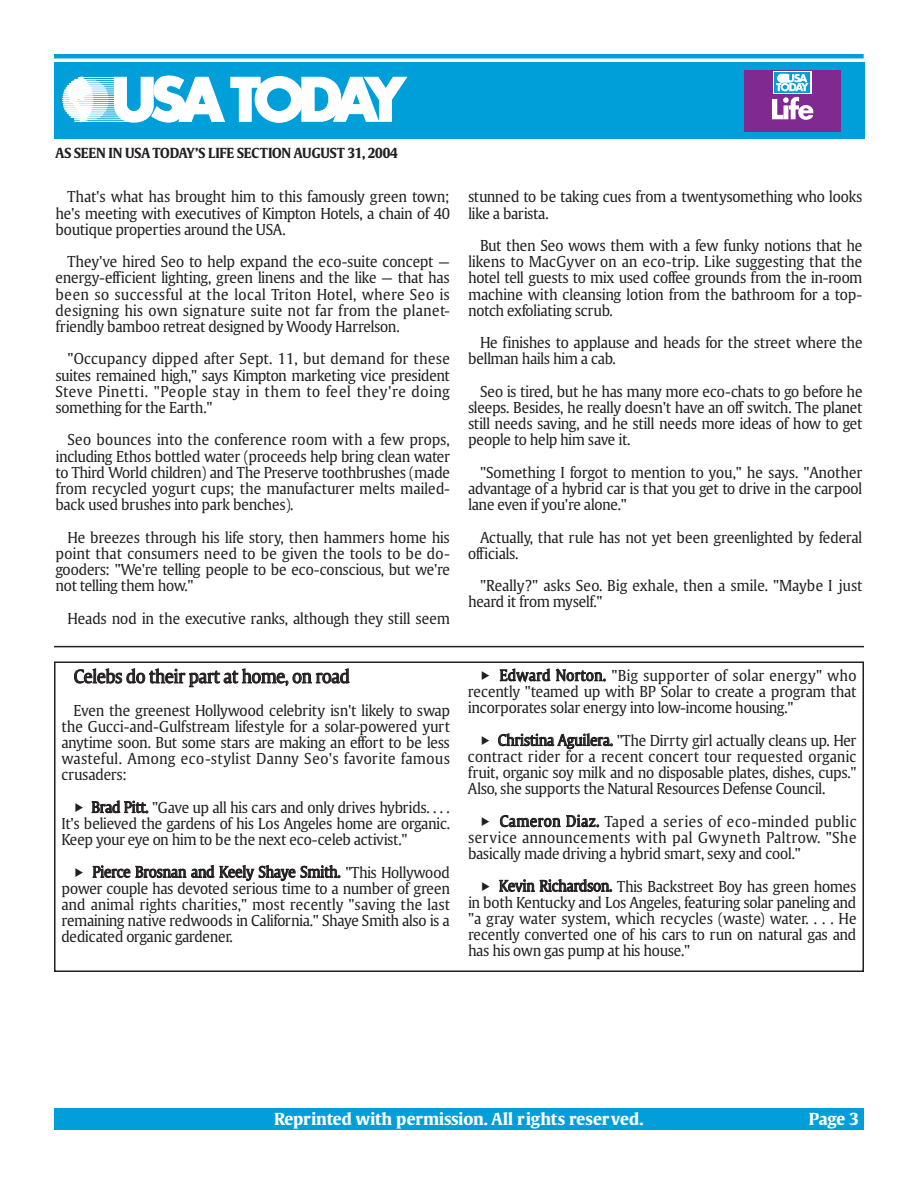
<style>
.page{position:relative;width:918px;height:1188px;background:#fff}
.page>*{position:absolute;margin:0;border:0;box-sizing:border-box;transform-origin:0 0}
.t1{font:18px "USAT Roman";letter-spacing:-.025em;color:#231f20;scale:.95 1}
.t2{font:700 16.5px "USAT Roman";letter-spacing:-.015em;color:#fff}
.t3{font:15px/16.2px "USAT Roman";letter-spacing:-.025em;color:#231f20;text-align:justify;scale:.95 1}
.t4{font:700 13.8px "USAT Roman";letter-spacing:-.015em;color:#231f20;scale:.95 1}
.s1{font-family:"USAT Pi"}
</style>
<div class="page">
<hr style="left:54px;top:54px;width:810px;height:4px;background:#009fda">
<div style="left:54px;top:62px;width:810px;height:77px;background:#009fda"></div>
<hr style="left:83px;top:77px;width:33px;height:1px;background:#fff">
<hr style="left:81px;top:79px;width:34px;height:1px;background:#fff">
<hr style="left:80px;top:81px;width:35px;height:1px;background:#fff">
<hr style="left:80px;top:83px;width:35px;height:1px;background:#fff">
<hr style="left:78px;top:85px;width:37px;height:1px;background:#fff">
<hr style="left:79px;top:87px;width:36px;height:1px;background:#fff">
<hr style="left:76px;top:90px;width:39px;height:1px;background:#fff">
<hr style="left:77px;top:92px;width:38px;height:1px;background:#fff">
<hr style="left:78px;top:94px;width:37px;height:1px;background:#fff">
<hr style="left:78px;top:96px;width:37px;height:1px;background:#fff">
<hr style="left:76px;top:98px;width:39px;height:1px;background:#fff">
<hr style="left:78px;top:100px;width:37px;height:1px;background:#fff">
<hr style="left:77px;top:102px;width:38px;height:1px;background:#fff">
<hr style="left:77px;top:104px;width:39px;height:1px;background:#fff">
<hr style="left:85px;top:106px;width:31px;height:1px;background:#fff">
<hr style="left:85px;top:108px;width:31px;height:1px;background:#fff">
<hr style="left:87px;top:110px;width:30px;height:1px;background:#fff">
<hr style="left:88px;top:113px;width:30px;height:1px;background:#fff">
<hr style="left:86px;top:115px;width:34px;height:1px;background:#fff">
<hr style="left:84px;top:117px;width:38px;height:1px;background:#fff">
<hr style="left:83px;top:119px;width:41px;height:1px;background:#fff">
<hr style="left:84px;top:121px;width:44px;height:1px;background:#fff">
<hr style="left:65px;top:89px;width:27px;height:2px;background:#fff">
<hr style="left:64px;top:91px;width:28px;height:2px;background:#fff">
<hr style="left:64px;top:93px;width:28px;height:2px;background:#fff">
<hr style="left:64px;top:104px;width:29px;height:2px;background:#fff">
<hr style="left:64px;top:106px;width:28px;height:2px;background:#fff">
<hr style="left:65px;top:108px;width:27px;height:2px;background:#fff">
<hr style="left:70px;top:83px;width:32px;height:2px;background:#fff">
<hr style="left:68px;top:85px;width:36px;height:2px;background:#fff">
<hr style="left:66px;top:87px;width:39px;height:2px;background:#fff">
<hr style="left:63px;top:96px;width:45px;height:1px;background:#fff">
<hr style="left:63px;top:98px;width:45px;height:1px;background:#fff">
<hr style="left:63px;top:100px;width:45px;height:1px;background:#fff">
<hr style="left:63px;top:102px;width:45px;height:1px;background:#fff">
<hr style="left:66px;top:110px;width:39px;height:2px;background:#fff">
<hr style="left:68px;top:112px;width:36px;height:2px;background:#fff">
<hr style="left:70px;top:114px;width:32px;height:2px;background:#fff">
<hr style="left:71px;top:116px;width:29px;height:2px;background:#fff">
<svg style="left:113px;top:75px;width:295px;height:48px"></svg>
<svg style="left:67px;top:77px;width:32px;height:46px"></svg>
<div style="left:744px;top:70px;width:97px;height:62px;background:#802990"></div>
<div style="left:773px;top:71px;width:38px;height:23px;background:#fff"></div>
<svg style="left:774px;top:72px;width:36px;height:21px"></svg>
<svg style="left:776px;top:74px;width:33px;height:17px"></svg>
<svg style="left:772px;top:97px;width:41px;height:23px"></svg>
<div style="left:54px;top:662px;width:810px;height:310px;border:2px solid #231f20"></div>
<hr style="left:54px;top:646px;width:810px;height:1px;background:#231f20">
<div style="left:54px;top:1109px;width:810px;height:21px;background:#009fda"></div>
<p class="t4" style="left:56px;top:148px;width:362px">AS SEEN IN USA TODAY’S LIFE SECTION AUGUST 31, 2004</p>
<p class="t3" style="left:56px;top:191px;width:417px;text-indent:12px">That's what has brought him to this famously green town; he's meeting with executives of Kimpton Hotels, a chain of 40 boutique properties around the USA.</p>
<p class="t3" style="left:56px;top:256px;width:417px;text-indent:12px">They've hired Seo to help expand the eco-suite concept — energy-efficient lighting, green linens and the like — that has been so successful at the local Triton Hotel, where Seo is designing his own signature suite not far from the planet&shy;friendly bamboo retreat designed by Woody Harrelson.</p>
<p class="t3" style="left:56px;top:353px;width:417px;text-indent:12px">"Occupancy dipped after Sept. 11, but demand for these suites remained high," says Kimpton marketing vice president Steve Pinetti. "People stay in them to feel they're doing something for the Earth."</p>
<p class="t3" style="left:56px;top:434px;width:417px;text-indent:12px">Seo bounces into the conference room with a few props, including Ethos bottled water (proceeds help bring clean water to Third World children) and The Preserve toothbrushes (made from recycled yogurt cups; the manufacturer melts mailed&shy;back used brushes into park benches).</p>
<p class="t3" style="left:56px;top:531px;width:417px;text-indent:12px">He breezes through his life story, then hammers home his point that consumers need to be given the tools to be do&shy;gooders: "We're telling people to be eco-conscious, but we're not telling them how."</p>
<p class="t3" style="left:68px;top:612px;width:404px">Heads nod in the executive ranks, although they still seem</p>
<p class="t1" style="left:74px;top:669px;width:292px">Celebs do their part at home, on road</p>
<p class="t3" style="left:62px;top:704px;width:410px;text-indent:12px">Even the greenest Hollywood celebrity isn't likely to swap the Gucci-and-Gulfstream lifestyle for a solar-powered yurt anytime soon. But some stars are making an effort to be less wasteful. Among eco-stylist Danny Seo's favorite famous crusaders:</p>
<p class="t3" style="left:62px;top:801px;width:410px;text-indent:12px"><span class="s1">u</span> Brad Pitt. "Gave up all his cars and only drives hybrids. . . .<br>It's believed the gardens of his Los Angeles home are organic.<br>Keep your eye on him to be the next eco-celeb activist."</p>
<p class="t3" style="left:62px;top:866px;width:410px;text-indent:12px"><span class="s1">u</span> Pierce Brosnan and Keely Shaye Smith. "This Hollywood power couple has devoted serious time to a number of green and animal rights charities," most recently "saving the last remaining native redwoods in California." Shaye Smith also is a dedicated organic gardener.</p>
<p class="t3" style="left:468px;top:191px;width:417px">stunned to be taking cues from a twentysomething who looks like a barista.</p>
<p class="t3" style="left:468px;top:239px;width:417px;text-indent:12px">But then Seo wows them with a few funky notions that he likens to MacGyver on an eco-trip. Like suggesting that the hotel tell guests to mix used coffee grounds from the in-room machine with cleansing lotion from the bathroom for a top&shy;notch exfoliating scrub.</p>
<p class="t3" style="left:468px;top:337px;width:417px;text-indent:12px">He finishes to applause and heads for the street where the bellman hails him a cab.</p>
<p class="t3" style="left:468px;top:385px;width:417px;text-indent:12px">Seo is tired, but he has many more eco-chats to go before he sleeps. Besides, he really doesn't have an off switch. The planet still needs saving, and he still needs more ideas of how to get people to help him save it.</p>
<p class="t3" style="left:468px;top:466px;width:417px;text-indent:12px">"Something I forgot to mention to you," he says. "Another advantage of a hybrid car is that you get to drive in the carpool lane even if you're alone."</p>
<p class="t3" style="left:468px;top:531px;width:417px;text-indent:12px">Actually, that rule has not yet been greenlighted by federal officials.</p>
<p class="t3" style="left:468px;top:580px;width:417px;text-indent:12px">"Really?" asks Seo. Big exhale, then a smile. "Maybe I just heard it from myself."</p>
<p class="t3" style="left:468px;top:669px;width:410px;text-indent:12px"><span class="s1">u</span> Edward Norton. "Big supporter of solar energy" who recently "teamed up with BP Solar to create a program that incorporates solar energy into low-income housing."</p>
<p class="t3" style="left:468px;top:734px;width:410px;text-indent:12px"><span class="s1">u</span> Christina Aguilera. "The Dirrty girl actually cleans up. Her contract rider for a recent concert tour requested organic fruit, organic soy milk and no disposable plates, dishes, cups." Also, she supports the Natural Resources Defense Council.</p>
<p class="t3" style="left:468px;top:815px;width:410px;text-indent:12px"><span class="s1">u</span> Cameron Diaz. Taped a series of eco-minded public service announcements with pal Gwyneth Paltrow. "She basically made driving a hybrid smart, sexy and cool."</p>
<p class="t3" style="left:468px;top:880px;width:410px;text-indent:12px"><span class="s1">u</span> Kevin Richardson. This Backstreet Boy has green homes in both Kentucky and Los Angeles, featuring solar paneling and "a gray water system, which recycles (waste) water. . . . He recently converted one of his cars to run on natural gas and has his own gas pump at his house."</p>
<p class="t2" style="left:274px;top:1113px;width:371px">Reprinted with permission. All rights reserved.</p>
<p class="t2" style="left:809px;top:1113px;width:51px">Page 3</p>
</div>
